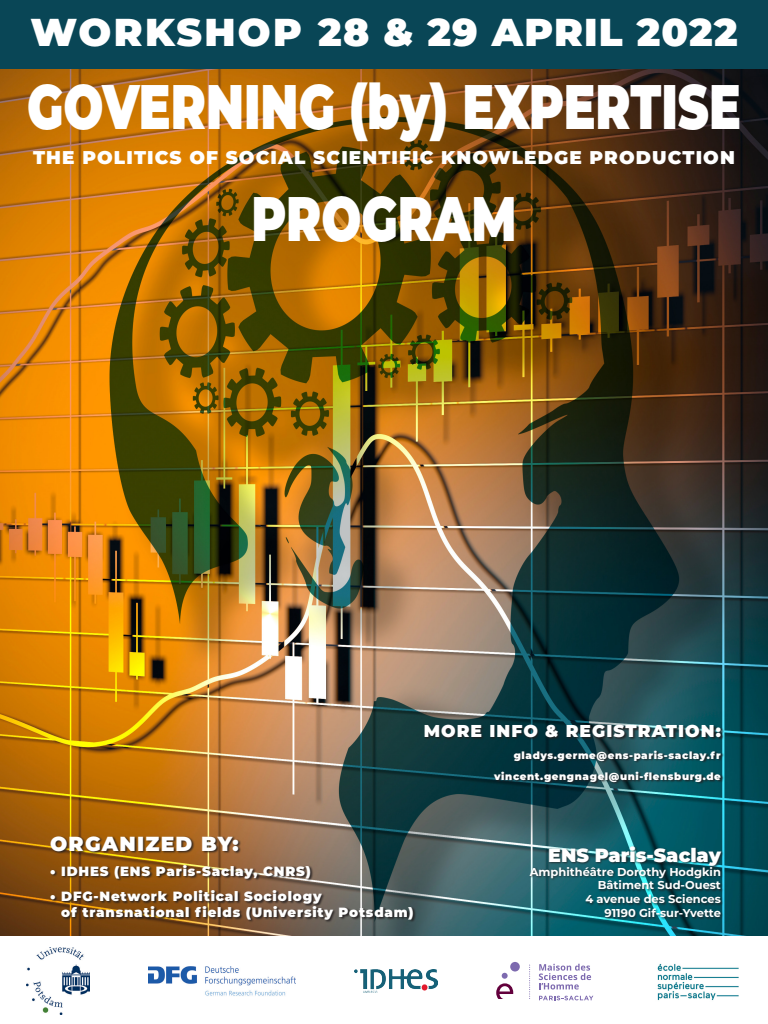
<style>
.page{position:relative;width:768px;height:1024px;background:#fff}
.page>*{position:absolute;margin:0;border:0;box-sizing:border-box;transform-origin:0 0}
.t1{font:900 62.8px "Montserrat";color:#fff;scale:.75 1}
.t2{font:900 38.8px "Montserrat";letter-spacing:.03em;color:#fff}
.t3{font:900 20.4px "Montserrat";letter-spacing:.06em;color:#fff}
.t4{font:900 19.1px "Montserrat";color:#fff}
.t5{font:900 18.5px "Montserrat";letter-spacing:.06em;color:#fff}
.t6{font:900 17.2px "Montserrat";letter-spacing:.06em;color:#fff}
.t7{font:900 13.4px/16px "Montserrat";letter-spacing:.06em;color:#fff}
.t8{font:700 11.5px/13.7px "Montserrat";color:#fff;text-align:right}
.t9{font:900 10.2px "Montserrat";letter-spacing:.06em;color:#fff}
</style>
<div class="page">
<div style="left:0;top:0;width:768px;height:99px;background:#094656"></div>
<img style="left:0;top:69px;width:768px;height:866px">
<div style="left:424px;top:724px;width:300px;height:61px;background:#231f20;opacity:.9"></div>
<div style="left:50px;top:835px;width:366px;height:87px;background:#231f20;opacity:.9"></div>
<img style="left:148px;top:966px;width:148px;height:30px">
<img style="left:27px;top:948px;width:63px;height:66px">
<div style="left:529px;top:846px;width:195px;height:74px;background:#231f20;opacity:.75"></div>
<img style="left:657px;top:963px;width:82px;height:38px">
<svg style="left:529px;top:965px;width:1px;height:34px"></svg>
<div style="left:510px;top:962px;width:10px;height:9px;background:#7d6aaf;border-radius:50%"></div>
<svg style="left:496px;top:973px;width:17px;height:26px"></svg>
<svg style="left:539px;top:964px;width:52px;height:25px"></svg>
<svg style="left:539px;top:996px;width:54px;height:4px"></svg>
<img style="left:355px;top:970px;width:83px;height:22px">
<p class="t2" style="left:30px;top:3px;width:709px">WORKSHOP 28 &amp; 29 APRIL 2022</p>
<p class="t1" style="left:27px;top:60px;width:953px">GOVERNING (by) EXPERTISE</p>
<p class="t5" style="left:33px;top:143px;width:703px">THE POLITICS OF SOCIAL SCIENTIFIC KNOWLEDGE PRODUCTION</p>
<p class="t1" style="left:251px;top:172px;width:355px">PROGRAM</p>
<p class="t6" style="left:424px;top:718px;width:299px">MORE INFO &amp; REGISTRATION:</p>
<p class="t9" style="left:514px;top:747px;width:209px">gladys.germe@ens-paris-saclay.fr</p>
<p class="t9" style="left:494px;top:768px;width:228px">vincent.gengnagel@uni-flensburg.de</p>
<p class="t3" style="left:50px;top:828px;width:190px">ORGANIZED BY:</p>
<p class="t7" style="left:50px;top:862px;width:262px">• IDHES (ENS Paris-Saclay, CNRS)</p>
<p class="t7" style="left:61px;top:887px;width:354px;text-indent:-11px">• DFG-Network Political Sociology<br>of transnational fields (University Potsdam)</p>
<p class="t4" style="left:548px;top:841px;width:174px">ENS Paris-Saclay</p>
<p class="t8" style="left:530px;top:864px;width:193px">Amphithéâtre Dorothy Hodgkin<br>Bâtiment Sud-Ouest</p>
<p class="t8" style="left:585px;top:891px;width:137px">4 avenue des Sciences</p>
<p class="t8" style="left:604px;top:905px;width:118px">91190 Gif-sur-Yvette</p>
</div>
